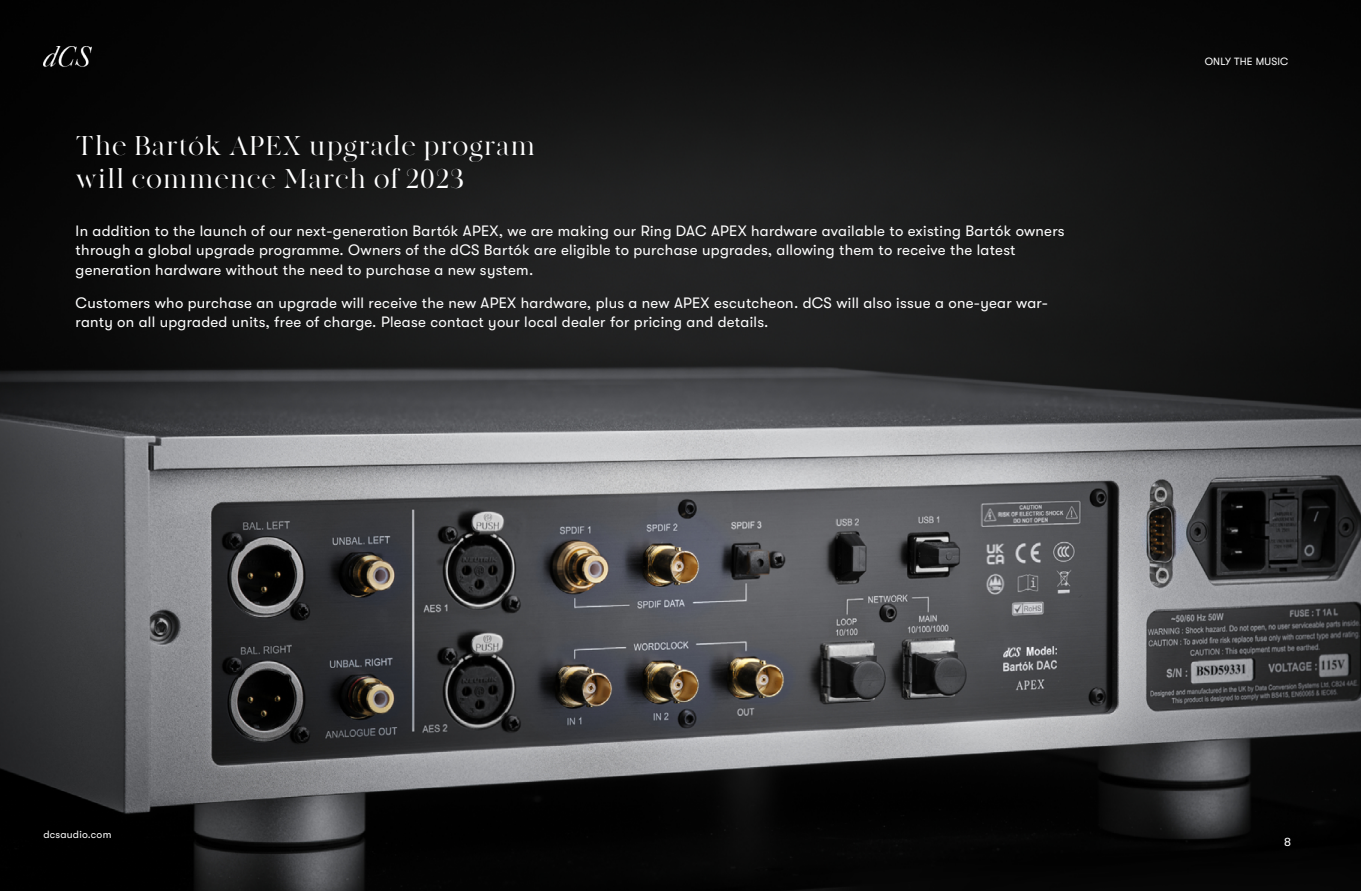
<style>
.page{position:relative;width:1361px;height:891px;background:#fff}
.page>*{position:absolute;margin:0;border:0;box-sizing:border-box;transform-origin:0 0}
.t1{font:27px/32.4px "MADE Canvas";letter-spacing:.03em;color:#fff}
.t2{font:15px/19.5px "GT Walsheim";letter-spacing:.02em;color:#fff}
.t3{font:12px "GT Walsheim";color:#fff}
.t4{font:10.5px "GT Walsheim";letter-spacing:.02em;color:#fff}
</style>
<div class="page">
<img style="left:0;top:0;width:1361px;height:891px">
<img style="left:43px;top:46px;width:49px;height:22px">
<h1 class="t1" style="left:76px;top:132px;width:461px">The Bartók APEX upgrade program will commence March of 2023</h1>
<p class="t2" style="left:76px;top:221px;width:990px">In addition to the launch of our next-generation Bartók APEX, we are making our Ring DAC APEX hardware available to existing Bartók owners through a global upgrade programme. Owners of the dCS Bartók are eligible to purchase upgrades, allowing them to receive the latest generation hardware without the need to purchase a new system.</p>
<p class="t2" style="left:76px;top:293px;width:974px">Customers who purchase an upgrade will receive the new APEX hardware, plus a new APEX escutcheon. dCS will also issue a one-year war&shy;ranty on all upgraded units, free of charge. Please contact your local dealer for pricing and details.</p>
<p class="t4" style="left:1205px;top:56px;width:85px">ONLY THE MUSIC</p>
<p class="t4" style="left:43px;top:829px;width:69px">dcsaudio.com</p>
<p class="t3" style="left:1284px;top:835px;width:8px">8</p>
</div>
